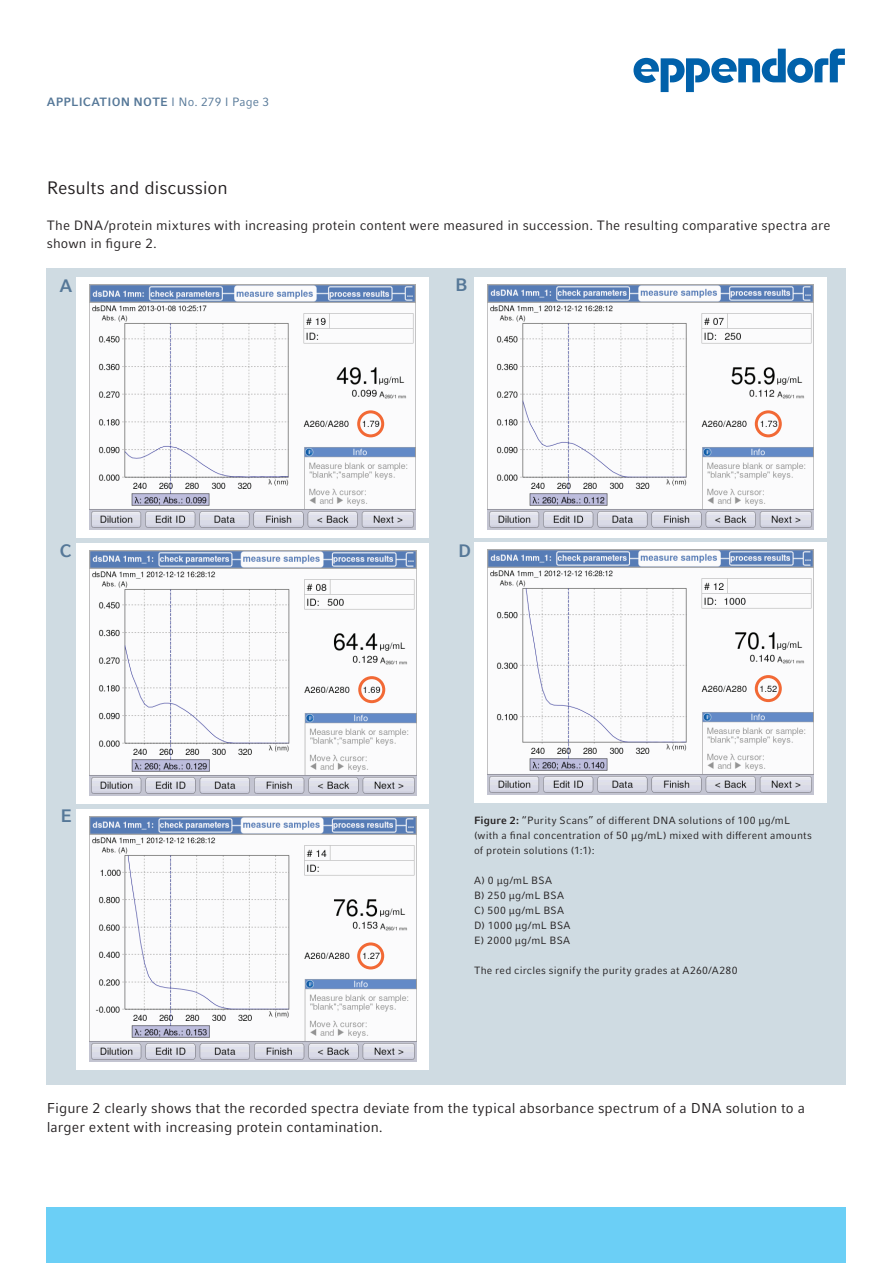
<style>
.page{position:relative;width:893px;height:1263px;background:#fff}
.page>*{position:absolute;margin:0;border:0;box-sizing:border-box;transform-origin:0 0}
.t1{font:18px "Compatil Factfor Eppendorf";letter-spacing:-.005em;color:#231f20}
.t2{font:700 18px "Compatil Factfor Eppendorf";color:#567898}
.t3{font:14.25px/18.8px "Compatil Factfor Eppendorf";letter-spacing:.005em;color:#231f20}
.t4{font:13.5px/18px "Compatil Factfor Eppendorf";letter-spacing:.01em;color:#231f20}
.t5{font:700 12px "Compatil Factfor Eppendorf";letter-spacing:.015em;color:#567898}
.t6{font:10.5px/15px "Compatil Factfor Eppendorf";letter-spacing:.02em;color:#231f20}
.s1{font-weight:400}
.s2{font-weight:700}
</style>
<div class="page">
<div style="left:47px;top:1208px;width:799px;height:55px;background:#6bcff6"></div>
<svg style="left:633px;top:49px;width:212px;height:43px"></svg>
<div style="left:47px;top:268px;width:799px;height:816px;background:#cfdbe2"></div>
<div style="left:474px;top:277px;width:352px;height:261px;background:#fff"></div>
<img style="left:487px;top:285px;width:327px;height:244px">
<div style="left:77px;top:277px;width:352px;height:261px;background:#fff"></div>
<img style="left:89px;top:285px;width:327px;height:244px">
<div style="left:77px;top:543px;width:352px;height:261px;background:#fff"></div>
<img style="left:90px;top:550px;width:326px;height:245px">
<div style="left:77px;top:809px;width:352px;height:260px;background:#fff"></div>
<img style="left:90px;top:816px;width:326px;height:245px">
<div style="left:474px;top:543px;width:352px;height:260px;background:#fff"></div>
<img style="left:487px;top:550px;width:327px;height:245px">
<div style="left:357px;top:410px;width:27px;height:27px;border:3px solid #f26935;border-radius:50%"></div>
<div style="left:358px;top:676px;width:27px;height:27px;border:3px solid #f26935;border-radius:50%"></div>
<div style="left:357px;top:942px;width:27px;height:27px;border:3px solid #f26935;border-radius:50%"></div>
<div style="left:755px;top:675px;width:27px;height:27px;border:3px solid #f26935;border-radius:50%"></div>
<div style="left:755px;top:410px;width:27px;height:27px;border:3px solid #f26935;border-radius:50%"></div>
<p class="t5" style="left:47px;top:95px;width:224px">APPLICATION NOTE <span class="s1">I No. 279 I Page 3</span></p>
<h1 class="t1" style="left:47px;top:177px;width:182px">Results and discussion</h1>
<p class="t4" style="left:47px;top:216px;width:785px">The DNA/protein mixtures with increasing protein content were measured in succession. The resulting comparative spectra are shown in figure 2.</p>
<h1 class="t2" style="left:60px;top:275px;width:14px">A</h1>
<h1 class="t2" style="left:60px;top:540px;width:14px">C</h1>
<h1 class="t2" style="left:61px;top:805px;width:13px">E</h1>
<h1 class="t2" style="left:455px;top:274px;width:14px">B</h1>
<h1 class="t2" style="left:458px;top:540px;width:15px">D</h1>
<p class="t6" style="left:474px;top:813px;width:339px"><span class="s2">Figure 2:</span> “Purity Scans” of different DNA solutions of 100 µg/mL (with a final concentration of 50 µg/mL) mixed with different amounts of protein solutions (1:1):</p>
<p class="t6" style="left:474px;top:873px;width:98px">A) 0 µg/mL BSA<br>B) 250 µg/mL BSA<br>C) 500 µg/mL BSA<br>D) 1000 µg/mL BSA<br>E) 2000 µg/mL BSA</p>
<p class="t6" style="left:474px;top:963px;width:265px">The red circles signify the purity grades at A260/A280</p>
<h2 class="t3" style="left:47px;top:1099px;width:760px">Figure 2 clearly shows that the recorded spectra deviate from the typical absorbance spectrum of a DNA solution to a larger extent with increasing protein contamination.</h2>
</div>
